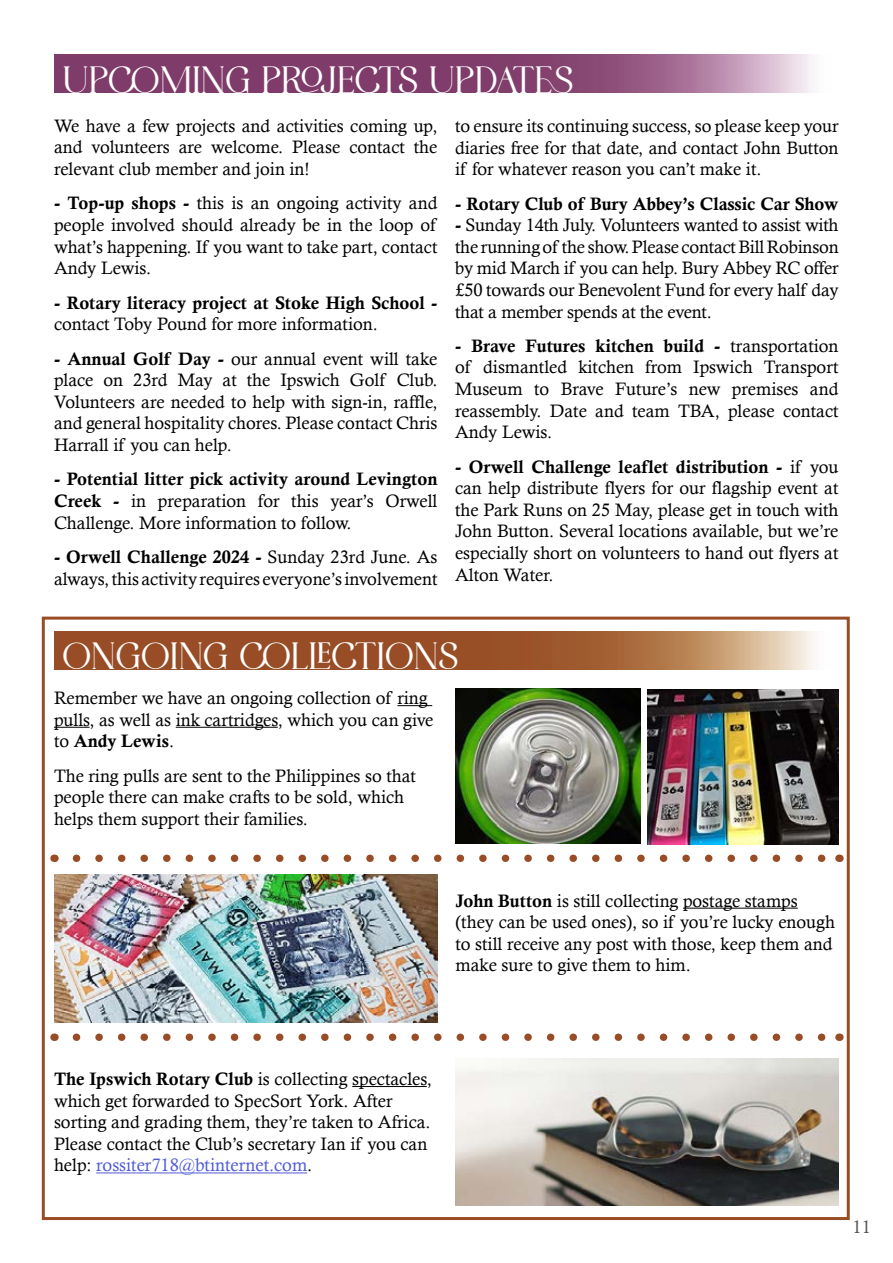
<style>
.page{position:relative;width:893px;height:1263px;background:#fff}
.page>*{position:absolute;margin:0;border:0;box-sizing:border-box;transform-origin:0 0}
.t1{font:27px "agright";color:#fff}
.t2{font:18px/21.6px "Calisto";color:#000;text-align:justify}
.t3{font:18px "Calis MT Bol";color:#000}
.t4{font:18px "Calisto";color:#545454}
.s1{font-family:"Calis MT Bol"}
.s2{font-family:"Calisto"}
.s3{color:#4f5cd6}
</style>
<div class="page">
<img style="left:54px;top:54px;width:759px;height:38px">
<img style="left:54px;top:631px;width:760px;height:39px">
<hr style="left:397px;top:705px;width:35px;height:1px;background:#000">
<hr style="left:54px;top:727px;width:36px;height:1px;background:#000">
<hr style="left:176px;top:727px;width:102px;height:1px;background:#000">
<img style="left:455px;top:688px;width:186px;height:155px">
<img style="left:647px;top:689px;width:192px;height:155px">
<hr style="left:683px;top:908px;width:115px;height:1px;background:#000">
<svg style="left:76px;top:854px;width:750px;height:8px"></svg>
<img style="left:54px;top:874px;width:383px;height:148px">
<div style="left:42px;top:617px;width:808px;height:603px;border:3px solid #984d26"></div>
<hr style="left:352px;top:1086px;width:75px;height:1px;background:#000">
<hr style="left:96px;top:1172px;width:211px;height:1px;background:#4f5cd6">
<svg style="left:76px;top:1033px;width:750px;height:8px"></svg>
<img style="left:455px;top:1058px;width:383px;height:148px">
<h1 class="t1" style="left:63px;top:68px;width:512px">UPCOMING PROJECTS UPDATES</h1>
<p class="t2" style="left:54px;top:115px;width:385px">We have a few projects and activities coming up, and volunteers are welcome. Please contact the relevant club member and join in!</p>
<p class="t2" style="left:54px;top:192px;width:385px"><span class="s1">- Top-up shops -</span> this is an ongoing activity and people involved should already be in the loop of what’s happening. If you want to take part, contact Andy Lewis.</p>
<p class="t3" style="left:54px;top:292px;width:385px">- Rotary literacy project at Stoke High School -</p>
<p class="t2" style="left:54px;top:313px;width:325px">contact Toby Pound for more information.</p>
<p class="t2" style="left:54px;top:347px;width:385px"><span class="s1">- Annual Golf Day -</span> our annual event will take place on 23rd May at the Ipswich Golf Club.<br>Volunteers are needed to help with sign-in, raffle, and general hospitality chores. Please contact Chris Harrall if you can help.</p>
<p class="t3" style="left:54px;top:469px;width:385px">- Potential litter pick activity around Levington</p>
<p class="t2" style="left:54px;top:490px;width:385px"><span class="s1">Creek -</span> in preparation for this year’s Orwell<br>Challenge. More information to follow.</p>
<p class="t3" style="left:54px;top:546px;width:385px">- Orwell Challenge 2024 - <span class="s2">Sunday 23rd June. As</span></p>
<p class="t2" style="left:54px;top:567px;width:385px">always, this activity requires everyone’s involvement</p>
<p class="t2" style="left:455px;top:115px;width:385px">to ensure its continuing success, so please keep your diaries free for that date, and contact John Button if for whatever reason you can’t make it.</p>
<p class="t3" style="left:455px;top:193px;width:385px">- Rotary Club of Bury Abbey’s Classic Car Show</p>
<p class="t2" style="left:455px;top:214px;width:385px"><span class="s1">-</span> Sunday 14th July. Volunteers wanted to assist with the running of the show. Please contact Bill Robinson by mid March if you can help. Bury Abbey RC offer £50 towards our Benevolent Fund for every half day that a member spends at the event.</p>
<p class="t3" style="left:455px;top:335px;width:385px">- Brave Futures kitchen build - <span class="s2">transportation</span></p>
<p class="t2" style="left:455px;top:356px;width:385px">of dismantled kitchen from Ipswich Transport Museum to Brave Future’s new premises and reassembly. Date and team TBA, please contact Andy Lewis.</p>
<p class="t3" style="left:455px;top:456px;width:385px">- Orwell Challenge leaflet distribution - <span class="s2">if you</span></p>
<p class="t2" style="left:455px;top:477px;width:385px">can help distribute flyers for our flagship event at the Park Runs on 25 May, please get in touch with John Button. Several locations available, but we’re especially short on volunteers to hand out flyers at Alton Water.</p>
<h1 class="t1" style="left:63px;top:644px;width:397px">ONGOING COLLECTIONS</h1>
<p class="t2" style="left:54px;top:687px;width:381px">Remember we have an ongoing collection of ring pulls, as well as ink cartridges, which you can give</p>
<p class="t3" style="left:54px;top:731px;width:122px"><span class="s2">to</span> Andy Lewis<span class="s2">.</span></p>
<p class="t2" style="left:54px;top:764px;width:364px;text-align:left">The ring pulls are sent to the Philippines so that people there can make crafts to be sold, which helps them support their families.</p>
<p class="t2" style="left:455px;top:889px;width:381px;text-align:left"><span class="s1">John Button</span> is still collecting postage stamps (they can be used ones), so if you’re lucky enough to still receive any post with those, keep them and make sure to give them to him.</p>
<p class="t2" style="left:54px;top:1068px;width:379px;text-align:left"><span class="s1">The Ipswich Rotary Club</span> is collecting spectacles, which get forwarded to SpecSort York. After sorting and grading them, they’re taken to Africa.<br>Please contact the Club’s secretary Ian if you can help: <span class="s3">rossiter718@btinternet.com</span>.</p>
<p class="t4" style="left:852px;top:1216px;width:20px">11</p>
</div>
